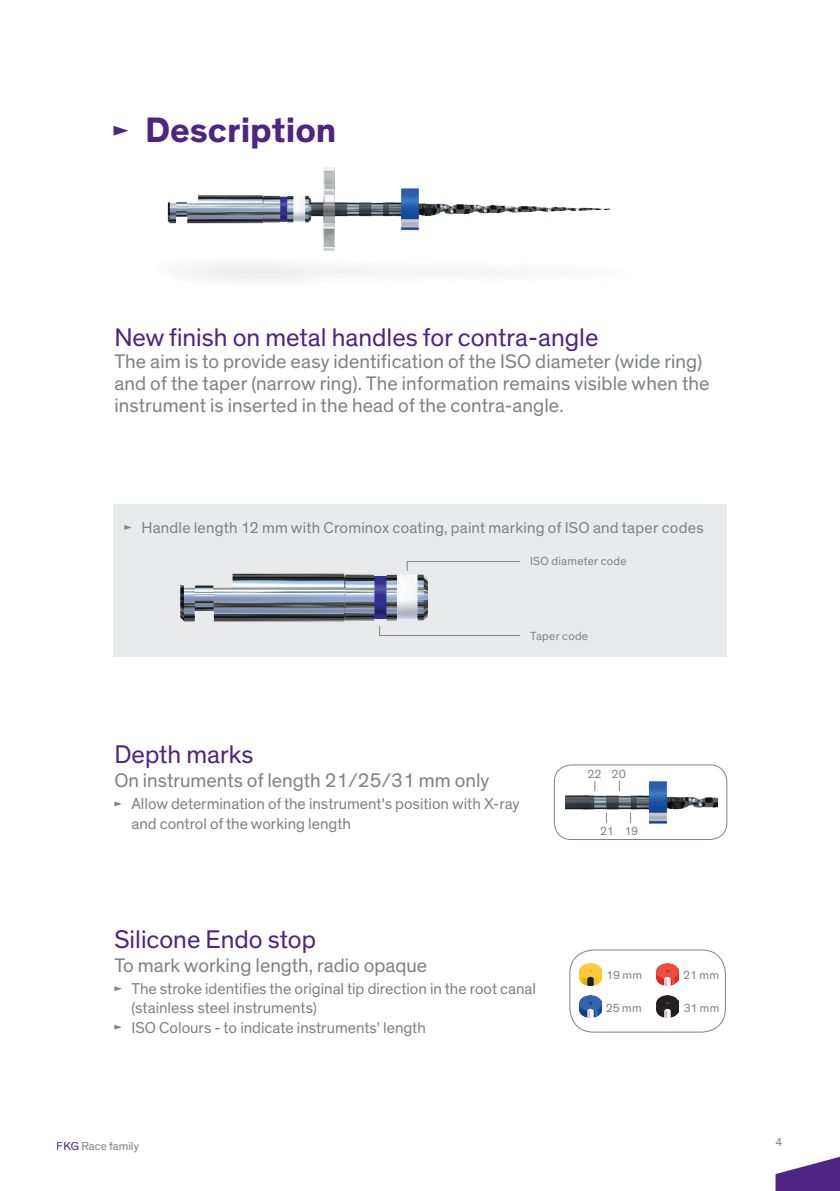
<style>
.page{position:relative;width:840px;height:1191px;background:#fff}
.page>*{position:absolute;margin:0;border:0;box-sizing:border-box;transform-origin:0 0}
.t1{font:700 36px "Theinhardt";color:#4e2582}
.t2{font:26px "Theinhardt";color:#4e2582}
.t3{font:20px/22px "Theinhardt";letter-spacing:.005em;color:#808285}
.t4{font:16px/19.2px "Theinhardt";color:#808285}
.t5{font:12px "Theinhardt";letter-spacing:.02em;color:#808285}
.t6{font:12px "Theinhardt";color:#808285}
.s1{color:#4e2582}
</style>
<div class="page">
<div style="left:553px;top:764px;width:174px;height:76px;border:1px solid #808285;border-radius:17px"></div>
<img style="left:588px;top:781px;width:129px;height:43px">
<img style="left:565px;top:795px;width:23px;height:15px">
<div style="left:569px;top:949px;width:156px;height:83px;border:1px solid #808285;border-radius:24px"></div>
<img style="left:579px;top:963px;width:21px;height:22px">
<img style="left:656px;top:963px;width:22px;height:22px">
<img style="left:656px;top:995px;width:22px;height:22px">
<img style="left:579px;top:995px;width:21px;height:22px">
<img style="left:167px;top:167px;width:444px;height:54px">
<img style="left:168px;top:221px;width:251px;height:59px">
<div style="left:113px;top:505px;width:613px;height:152px;background:#e9eaeb"></div>
<img style="left:161px;top:504px;width:266px;height:118px">
<svg style="left:406px;top:561px;width:114px;height:10px"></svg>
<svg style="left:379px;top:626px;width:141px;height:10px"></svg>
<svg style="left:775px;top:1157px;width:64px;height:34px"></svg>
<svg style="left:114px;top:801px;width:8px;height:5px"></svg>
<svg style="left:114px;top:986px;width:8px;height:5px"></svg>
<svg style="left:114px;top:1024px;width:8px;height:5px"></svg>
<svg style="left:124px;top:525px;width:8px;height:5px"></svg>
<svg style="left:113px;top:126px;width:15px;height:10px"></svg>
<h1 class="t1" style="left:145px;top:108px;width:193px">Description</h1>
<h2 class="t2" style="left:114px;top:322px;width:485px">New finish on metal handles for contra-angle</h2>
<p class="t3" style="left:114px;top:350px;width:596px">The aim is to provide easy identification of the ISO diameter (wide ring) and of the taper (narrow ring). The information remains visible when the instrument is inserted in the head of the contra-angle.</p>
<p class="t4" style="left:141px;top:518px;width:563px">Handle length 12 mm with Crominox coating, paint marking of ISO and taper codes</p>
<p class="t5" style="left:530px;top:554px;width:98px">ISO diameter code</p>
<p class="t5" style="left:530px;top:629px;width:59px">Taper code</p>
<h2 class="t2" style="left:114px;top:739px;width:141px">Depth marks</h2>
<p class="t3" style="left:114px;top:770px;width:376px">On instruments of length 21/25/31 mm only</p>
<p class="t4" style="left:131px;top:794px;width:389px">Allow determination of the instrument's position with X-ray and control of the working length</p>
<p class="t5" style="left:587px;top:767px;width:16px">22</p>
<p class="t5" style="left:611px;top:767px;width:16px">20</p>
<p class="t5" style="left:599px;top:823px;width:15px">21</p>
<p class="t5" style="left:624px;top:823px;width:15px">19</p>
<h2 class="t2" style="left:114px;top:924px;width:203px">Silicone Endo stop</h2>
<p class="t3" style="left:114px;top:955px;width:314px">To mark working length, radio opaque</p>
<p class="t4" style="left:131px;top:979px;width:406px">The stroke identifies the original tip direction in the root canal (stainless steel instruments)<br>ISO Colours - to indicate instruments' length</p>
<p class="t6" style="left:57px;top:1139px;width:84px"><span class="s1">FKG</span> Race family</p>
<p class="t5" style="left:606px;top:968px;width:37px">19 mm</p>
<p class="t5" style="left:683px;top:968px;width:37px">21 mm</p>
<p class="t5" style="left:605px;top:1000px;width:37px">25 mm</p>
<p class="t5" style="left:683px;top:1000px;width:37px">31 mm</p>
<p class="t5" style="left:775px;top:1134px;width:9px">4</p>
</div>
